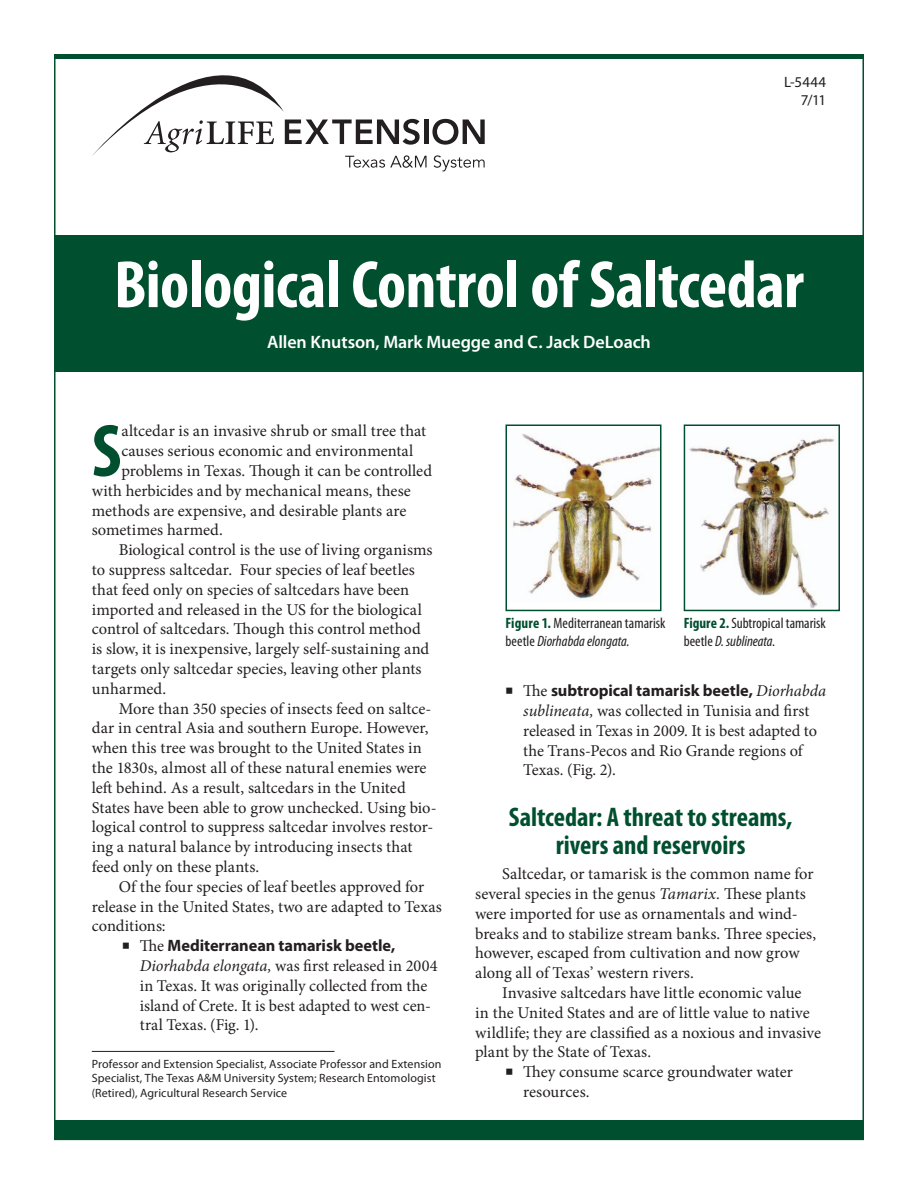
<style>
.page{position:relative;width:918px;height:1188px;background:#fff}
.page>*{position:absolute;margin:0;border:0;box-sizing:border-box;transform-origin:0 0}
.body_text{font:700 condensed 75.3px "Myriad Pro";color:#004f2e}
.body_text-2{font:700 condensed 67.5px "Myriad Pro";letter-spacing:-.01em;color:#fff}
.heading1{font:700 condensed 27px/28.5px "Myriad Pro";color:#004f2e;text-align:center}
.t1{font:600 18px "Myriad Pro";letter-spacing:-.005em;color:#fff}
.body_text-3{font:16.5px/19.8px "Minion Pro";color:#231f20}
.tabs{font:16.5px/19.8px "Minion Pro";color:#231f20}
.captions{font:condensed 15px/18px "Myriad Pro";color:#231f20}
.t2{font:15px "Myriad Pro";letter-spacing:.015em;color:#231f20}
.t3{font:12px/14.4px "Myriad Pro";letter-spacing:.005em;color:#231f20}
.s1{font-size:21px}
.s2{font-family:"Myriad Pro";font-weight:700}
.s3{font-style:italic}
.s4{font-weight:700;color:#004f2e}
</style>
<div class="page">
<div style="left:55px;top:1120px;width:808px;height:20px;background:#004f2e"></div>
<hr style="left:55px;top:55px;width:808px;height:4px;background:#004f2e">
<div style="left:55px;top:236px;width:808px;height:136px;background:#004f2e"></div>
<hr style="left:92px;top:1051px;width:243px;height:1px;background:#231f20">
<svg style="left:92px;top:54px;width:393px;height:117px"></svg>
<img style="left:512px;top:434px;width:147px;height:165px">
<div style="left:506px;top:424px;width:156px;height:187px;border:2px solid #004f2e"></div>
<img style="left:689px;top:438px;width:146px;height:170px">
<div style="left:684px;top:424px;width:156px;height:187px;border:2px solid #004f2e"></div>
<p class="t2" style="left:784px;top:72px;width:43px">L-5444</p>
<p class="t2" style="left:801px;top:90px;width:27px">7/11</p>
<p class="body_text-2" style="left:114px;top:242px;width:691px">Biological Control of Saltcedar</p>
<p class="t1" style="left:267px;top:331px;width:385px">Allen Knutson, Mark Muegge and C. Jack DeLoach</p>
<p class="body_text" style="left:92px;top:404px;width:31px">S</p>
<p class="body_text-3" style="left:121px;top:421px;width:306px">altcedar is an invasive shrub or small tree that</p>
<p class="body_text-3" style="left:121px;top:441px;width:294px">causes serious economic and environmental</p>
<p class="body_text-3" style="left:121px;top:461px;width:312px">problems in Texas. Though it can be controlled</p>
<p class="body_text-3" style="left:92px;top:481px;width:321px">with herbicides and by mechanical means, these</p>
<p class="body_text-3" style="left:92px;top:501px;width:316px">methods are expensive, and desirable plants are</p>
<p class="body_text-3" style="left:92px;top:520px;width:133px">sometimes harmed.</p>
<p class="body_text-3" style="left:92px;top:540px;width:342px;text-indent:27px">Biological control is the use of living organisms to suppress saltcedar. Four species of leaf beetles that feed only on species of saltcedars have been imported and released in the US for the biological control of saltcedars. Though this control method is slow, it is inexpensive, largely self-sustaining and targets only saltcedar species, leaving other plants unharmed.</p>
<p class="body_text-3" style="left:92px;top:699px;width:346px;text-indent:27px">More than 350 species of insects feed on saltce&shy;dar in central Asia and southern Europe. However, when this tree was brought to the United States in the 1830s, almost all of these natural enemies were left behind. As a result, saltcedars in the United States have been able to grow unchecked. Using bio&shy;logical control to suppress saltcedar involves restor&shy;ing a natural balance by introducing insects that feed only on these plants.</p>
<p class="body_text-3" style="left:92px;top:877px;width:352px;text-indent:27px">Of the four species of leaf beetles approved for release in the United States, two are adapted to Texas conditions:</p>
<p class="tabs" style="left:140px;top:936px;width:299px;text-indent:-18px"><span class="s1">■</span> The <span class="s2">Mediterranean tamarisk beetle, </span><span class="s3">Diorhabda elongata,</span> was first released in 2004 in Texas. It was originally collected from the island of Crete. It is best adapted to west cen&shy;tral Texas. (Fig. 1).</p>
<p class="t3" style="left:92px;top:1057px;width:351px">Professor and Extension Specialist, Associate Professor and Extension<br>Specialist, The Texas A&amp;M University System; Research Entomologist (Retired), Agricultural Research Service</p>
<p class="captions" style="left:506px;top:614px;width:161px"><span class="s4">Figure 1.</span> Mediterranean tamarisk beetle <span class="s3">Diorhabda elongata.</span></p>
<p class="captions" style="left:684px;top:614px;width:144px"><span class="s4">Figure 2.</span> Subtropical tamarisk beetle <span class="s3">D. sublineata</span>.</p>
<p class="tabs" style="left:523px;top:681px;width:304px;text-indent:-18px"><span class="s1">■</span> The <span class="s2">subtropical tamarisk beetle,</span> <span class="s3">Diorhabda sublineata,</span> was collected in Tunisia and first released in Texas in 2009. It is best adapted to the Trans-Pecos and Rio Grande regions of Texas. (Fig. 2).</p>
<p class="heading1" style="left:509px;top:802px;width:285px">Saltcedar: A threat to streams, rivers and reservoirs</p>
<p class="body_text-3" style="left:475px;top:864px;width:343px;text-indent:27px">Saltcedar, or tamarisk is the common name for several species in the genus <span class="s3">Tamarix.</span> These plants were imported for use as ornamentals and wind&shy;breaks and to stabilize stream banks. Three species, however, escaped from cultivation and now grow along all of Texas’ western rivers.</p>
<p class="body_text-3" style="left:475px;top:983px;width:347px;text-indent:27px">Invasive saltcedars have little economic value<br>in the United States and are of little value to native wildlife; they are classified as a noxious and invasive plant by the State of Texas.</p>
<p class="tabs" style="left:523px;top:1062px;width:271px;text-indent:-18px"><span class="s1">■</span> They consume scarce groundwater water resources.</p>
</div>
